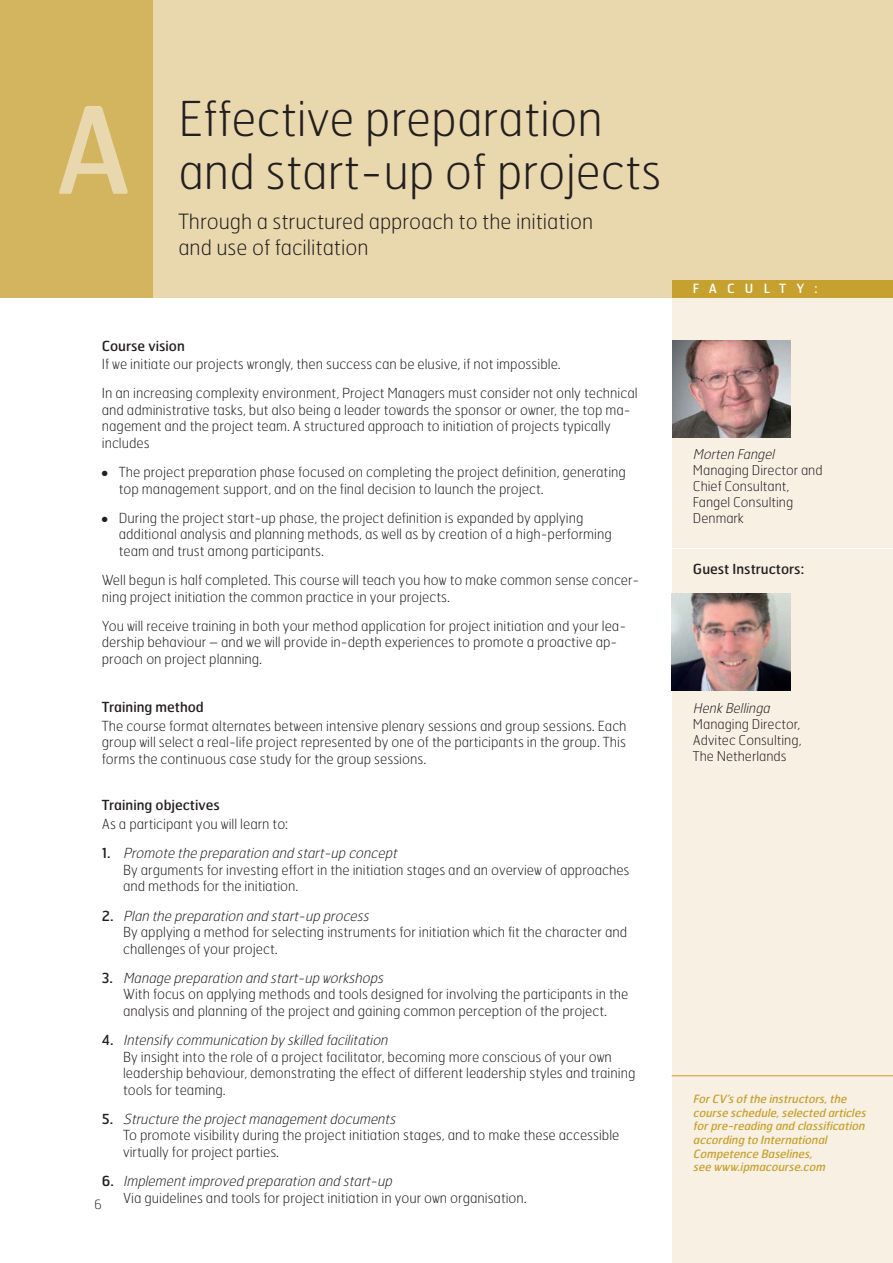
<style>
.page{position:relative;width:893px;height:1263px;background:#fff}
.page>*{position:absolute;margin:0;border:0;box-sizing:border-box;transform-origin:0 0}
.t1{font:120px "Hermes";color:#e9d8ad}
.t2{font:100 48px/52.5px "Hermes";color:#231f20}
.t3{font:100 21px/25.2px "Hermes";color:#231f20}
.t4{font:100 13.8px/16.5px "Hermes";color:#231f20}
.t5{font:italic 100 13.8px/29.2px "Hermes";color:#231f20}
.t6{font:13.8px "Hermes";color:#231f20}
.t7{font:100 13.5px/15.8px "Hermes";color:#231f20}
.t8{font:italic 100 13.5px "Hermes";color:#231f20}
.t9{font:12.75px "Hermes";letter-spacing:.8em;color:#fff}
.t10{font:100 12.75px "Hermes";color:#231f20}
.t11{font:italic 11.4px/13.6px "Hermes";color:#c7a12f}
.s1{font-style:normal}
.s2{font-weight:400;font-style:normal}
.s3{font-weight:400}
.s4{font-style:italic}
</style>
<div class="page">
<div style="left:672px;top:282px;width:220px;height:981px;background:#f7f0e3"></div>
<div style="left:153px;top:0;width:739px;height:298px;background:#e9d8ad"></div>
<div style="left:0;top:0;width:153px;height:298px;background:#d3b45f"></div>
<img style="left:672px;top:340px;width:119px;height:98px">
<img style="left:672px;top:593px;width:119px;height:98px">
<div style="left:672px;top:281px;width:220px;height:17px;background:#c7a12f"></div>
<hr style="left:672px;top:1075px;width:220px;height:1px;background:#c7a12f">
<hr style="left:672px;top:548px;width:220px;height:1px;background:#fff">
<h1 class="t1" style="left:55px;top:105px;width:78px">A</h1>
<h2 class="t2" style="left:178px;top:97px;width:485px">Effective preparation and start-up of projects</h2>
<h3 class="t3" style="left:178px;top:211px;width:416px">Through a structured approach to the initiation and use of facilitation</h3>
<p class="t6" style="left:102px;top:340px;width:84px">Course vision</p>
<p class="t4" style="left:102px;top:351px;width:537px;line-height:29.2px">If we initiate our projects wrongly, then success can be elusive, if not impossible.<br>In an increasing complexity environment, Project Managers must consider not only technical</p>
<p class="t4" style="left:102px;top:403px;width:530px">and administrative tasks, but also being a leader towards the sponsor or owner, the top ma&shy;nagement and the project team. A structured approach to initiation of projects typically includes</p>
<p class="t4" style="left:119px;top:465px;width:509px;text-indent:-17px">● The project preparation phase focused on completing the project definition, generating top management support, and on the final decision to launch the project.</p>
<p class="t4" style="left:119px;top:511px;width:494px;text-indent:-17px">● During the project start-up phase, the project definition is expanded by applying additional analysis and planning methods, as well as by creation of a high-performing team and trust among participants.</p>
<p class="t4" style="left:102px;top:573px;width:539px">Well begun is half completed. This course will teach you how to make common sense concer&shy;ning project initiation the common practice in your projects.</p>
<p class="t4" style="left:102px;top:619px;width:526px">You will receive training in both your method application for project initiation and your lea&shy;dership behaviour – and we will provide in-depth experiences to promote a proactive ap&shy;proach on project planning.</p>
<p class="t6" style="left:102px;top:702px;width:104px">Training method</p>
<p class="t4" style="left:102px;top:719px;width:526px;text-align:justify">The course format alternates between intensive plenary sessions and group sessions. Each group will select a real-life project represented by one of the participants in the group. This forms the continuous case study for the group sessions.</p>
<p class="t6" style="left:102px;top:799px;width:120px">Training objectives</p>
<p class="t5" style="left:102px;top:811px;width:299px"><span class="s1">As a participant you will learn to:<br></span><span class="s2">1 .</span> Promote the preparation and start-up concept</p>
<p class="t4" style="left:123px;top:863px;width:508px">By arguments for investing effort in the initiation stages and an overview of approaches and methods for the initiation.</p>
<p class="t4" style="left:123px;top:909px;width:505px;text-indent:-21px"><span class="s3">2 .</span> <span class="s4">Plan the preparation and start-up process<br></span>By applying a method for selecting instruments for initiation which fit the character and challenges of your project.</p>
<p class="t4" style="left:123px;top:971px;width:507px;text-indent:-21px"><span class="s3">3 .</span> <span class="s4">Manage preparation and start-up workshops<br></span>With focus on applying methods and tools designed for involving the participants in the analysis and planning of the project and gaining common perception of the project.</p>
<p class="t4" style="left:123px;top:1033px;width:514px;text-indent:-21px"><span class="s3">4 .</span> <span class="s4">Intensify communication by skilled facilitation<br></span>By insight into the role of a project facilitator, becoming more conscious of your own leadership behaviour, demonstrating the effect of different leadership styles and training tools for teaming.</p>
<p class="t4" style="left:123px;top:1112px;width:498px;text-indent:-21px"><span class="s3">5 .</span> <span class="s4">Structure the projectmanagementdocuments<br></span>To promote visibility during the project initiation stages, and to make these accessible virtually for project parties.</p>
<p class="t4" style="left:123px;top:1174px;width:405px;text-indent:-21px"><span class="s3">6 .</span> <span class="s4">Implementimproved preparation and start-up<br></span>Via guidelines and tools for project initiation in your own organisation.</p>
<p class="t10" style="left:94px;top:1200px;width:9px">6</p>
<p class="t9" style="left:693px;top:284px;width:126px">FACULTY:</p>
<p class="t8" style="left:693px;top:449px;width:86px">Morten Fangel</p>
<p class="t7" style="left:693px;top:464px;width:131px">Managing Director and<br>Chief Consultant,<br>Fangel Consulting<br>Denmark</p>
<p class="t6" style="left:693px;top:564px;width:113px">Guest Instructors:</p>
<p class="t8" style="left:693px;top:703px;width:81px">Henk Bellinga</p>
<p class="t7" style="left:693px;top:718px;width:110px;text-align:justify">Managing Director, Advitec Consulting, The Netherlands</p>
<p class="t11" style="left:693px;top:1093px;width:176px">ForCV’s ofthe instructors,the course schedule,selected articles forpre-reading and classification according to International<br>Competence Baselines,<br>see www.ipmacourse.com</p>
</div>
